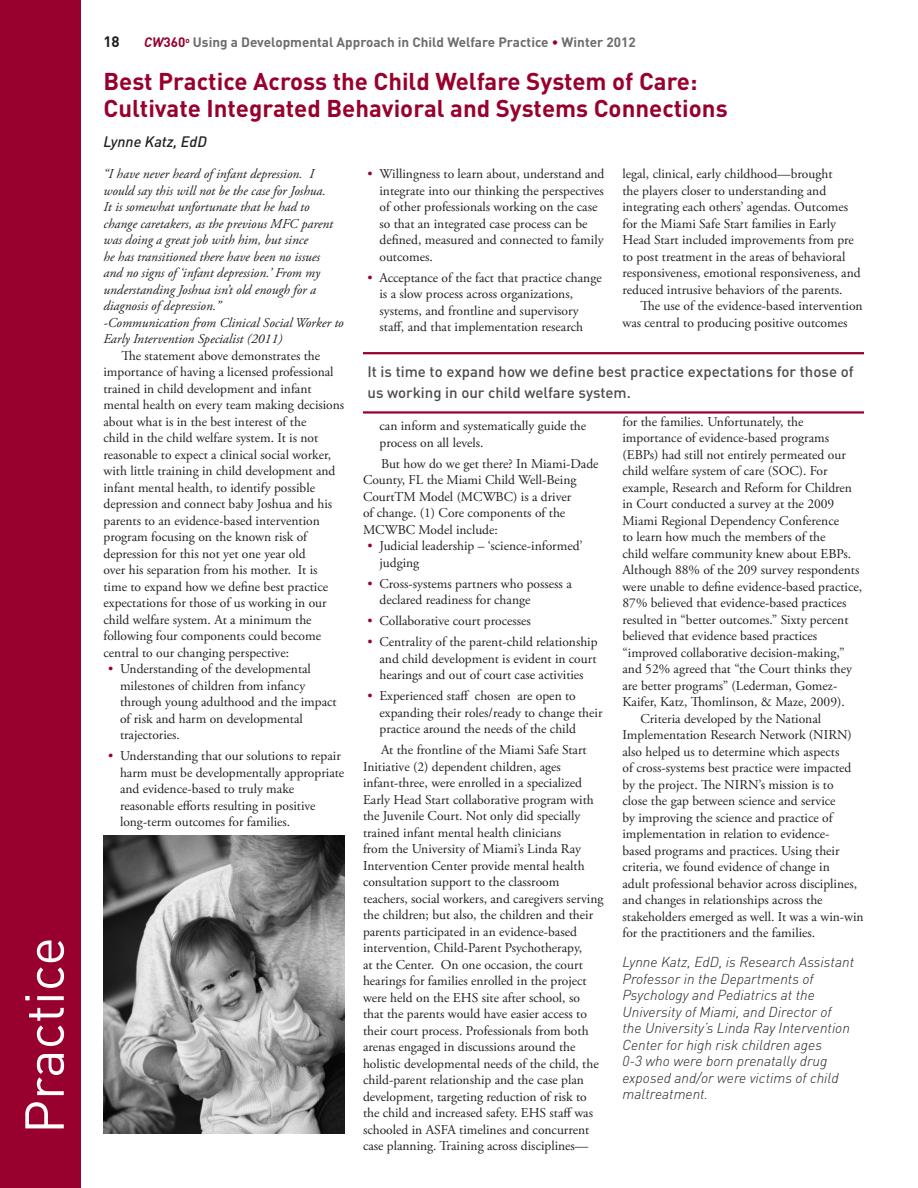
<style>
.page{position:relative;width:918px;height:1188px;background:#fff}
.page>*{position:absolute;margin:0;border:0;box-sizing:border-box;transform-origin:0 0}
.t1{font:54px "DINOT";color:#fff}
.t2{font:700 24px "DINOT";color:#98012d}
.pull_quote{font:500 15px/21px "DINOT";color:#4b4c4d}
.author{font:italic 500 15px "DINOT";color:#231f20}
.t3{font:700 15px "DINOT";color:#231f20}
.author_credit{font:italic 300 14.25px/16.5px "DINOT";color:#231f20}
.Body_text{font:13.5px/16.5px "Adobe Garamond Pro";color:#231f20}
.body_text_no_indent{font:italic 13.5px/16.5px "Adobe Garamond Pro";color:#231f20}
.t4{font:700 13.5px "DINOT";color:#6c6d70}
.s1{font-style:italic;color:#98012d}
.s2{color:#98012d}
</style>
<div class="page">
<div style="left:0;top:0;width:81px;height:1188px;background:#98012d"></div>
<hr style="left:363px;top:352px;width:501px;height:2px;background:#98012d">
<hr style="left:363px;top:411px;width:501px;height:3px;background:#98012d">
<img style="left:104px;top:835px;width:241px;height:299px">
<h1 class="t1" style="left:8px;top:1134px;width:198px;rotate:-90deg">Practice</h1>
<p class="t3" style="left:104px;top:32px;width:18px">18</p>
<p class="t4" style="left:144px;top:33px;width:493px"><span class="s1">CW</span><span class="s2">360</span><sup>o</sup> Using a Developmental Approach in Child Welfare Practice <span class="s2">•</span> Winter 2012</p>
<h1 class="t2" style="left:104px;top:65px;width:596px">Best Practice Across the Child Welfare System of Care:</h1>
<h1 class="t2" style="left:104px;top:92px;width:626px">Cultivate Integrated Behavioral and Systems Connections</h1>
<p class="author" style="left:104px;top:132px;width:105px">Lynne Katz, EdD</p>
<p class="body_text_no_indent" style="left:104px;top:166px;width:242px">“I have never heard of infant depression. I would say this will not be the case for Joshua.<br>It is somewhat unfortunate that he had to change caretakers, as the previous MFC parent was doing a great job with him, but since<br>he has transitioned there have been no issues<br>and no signs of ‘infant depression.’ From my understanding Joshua isn’t old enough for a diagnosis of depression.”<br>-Communication from Clinical Social Worker to Early Intervention Specialist (2011)</p>
<p class="Body_text" style="left:104px;top:348px;width:242px;text-indent:18px">The statement above demonstrates the importance of having a licensed professional trained in child development and infant mental health on every team making decisions about what is in the best interest of the<br>child in the child welfare system. It is not reasonable to expect a clinical social worker, with little training in child development and infant mental health, to identify possible depression and connect baby Joshua and his parents to an evidence-based intervention program focusing on the known risk of depression for this not yet one year old<br>over his separation from his mother. It is time to expand how we define best practice expectations for those of us working in our child welfare system. At a minimum the following four components could become central to our changing perspective:</p>
<p class="Body_text" style="left:120px;top:661px;width:218px;text-indent:-12px"><span class="s2">•</span> Understanding of the developmental milestones of children from infancy through young adulthood and the impact of risk and harm on developmental trajectories.</p>
<p class="Body_text" style="left:120px;top:748px;width:226px;text-indent:-12px"><span class="s2">•</span> Understanding that our solutions to repair harm must be developmentally appropriate and evidence-based to truly make reasonable efforts resulting in positive long-term outcomes for families.</p>
<p class="Body_text" style="left:380px;top:166px;width:227px;text-indent:-12px"><span class="s2">•</span> Willingness to learn about, understand and integrate into our thinking the perspectives of other professionals working on the case so that an integrated case process can be defined, measured and connected to family outcomes.</p>
<p class="Body_text" style="left:380px;top:270px;width:224px;text-indent:-12px"><span class="s2">•</span> Acceptance of the fact that practice change is a slow process across organizations, systems, and frontline and supervisory staff, and that implementation research</p>
<p class="Body_text" style="left:622px;top:166px;width:240px">legal, clinical, early childhood—brought<br>the players closer to understanding and integrating each others’ agendas. Outcomes for the Miami Safe Start families in Early Head Start included improvements from pre to post treatment in the areas of behavioral responsiveness, emotional responsiveness, and reduced intrusive behaviors of the parents.</p>
<p class="Body_text" style="left:622px;top:298px;width:242px;text-indent:18px">The use of the evidence-based intervention was central to producing positive outcomes</p>
<p class="pull_quote" style="left:368px;top:360px;width:488px">It is time to expand how we define best practice expectations for those of us working in our child welfare system.</p>
<p class="Body_text" style="left:622px;top:414px;width:241px">for the families. Unfortunately, the importance of evidence-based programs (EBPs) had still not entirely permeated our child welfare system of care (SOC). For example, Research and Reform for Children in Court conducted a survey at the 2009<br>Miami Regional Dependency Conference<br>to learn how much the members of the<br>child welfare community knew about EBPs.<br>Although 88% of the 209 survey respondents were unable to define evidence-based practice, 87% believed that evidence-based practices resulted in “better outcomes.” Sixty percent believed that evidence based practices “improved collaborative decision-making,” and 52% agreed that “the Court thinks they are better programs” (Lederman, Gomez-Kaifer, Katz, Thomlinson, &amp; Maze, 2009).</p>
<p class="Body_text" style="left:622px;top:711px;width:243px;text-indent:18px">Criteria developed by the National Implementation Research Network (NIRN) also helped us to determine which aspects<br>of cross-systems best practice were impacted by the project. The NIRN’s mission is to<br>close the gap between science and service<br>by improving the science and practice of implementation in relation to evidence-<br>based programs and practices. Using their criteria, we found evidence of change in<br>adult professional behavior across disciplines, and changes in relationships across the stakeholders emerged as well. It was a win-win for the practitioners and the families.</p>
<p class="author_credit" style="left:622px;top:953px;width:233px">Lynne Katz, EdD, is Research Assistant Professor in the Departments of Psychology and Pediatrics at the University of Miami, and Director of the University’s Linda Ray Intervention Center for high risk children ages<br>0-3 who were born prenatally drug exposed and/or were victims of child maltreatment.</p>
<p class="Body_text" style="left:380px;top:418px;width:208px">can inform and systematically guide the process on all levels.</p>
<p class="Body_text" style="left:363px;top:456px;width:237px;text-indent:18px">But how do we get there? In Miami-Dade County, FL the Miami Child Well-Being CourtTM Model (MCWBC) is a driver<br>of change. (1) Core components of the MCWBC Model include:</p>
<p class="Body_text" style="left:380px;top:538px;width:205px;text-indent:-12px"><span class="s2">•</span> Judicial leadership – ‘science-informed’ judging</p>
<p class="Body_text" style="left:380px;top:576px;width:194px;text-indent:-12px"><span class="s2">•</span> Cross-systems partners who possess a declared readiness for change</p>
<p class="Body_text" style="left:368px;top:613px;width:165px"><span class="s2">•</span> Collaborative court processes</p>
<p class="Body_text" style="left:380px;top:634px;width:220px;text-align:justify;text-indent:-12px"><span class="s2">•</span> Centrality of the parent-child relationship and child development is evident in court hearings and out of court case activities</p>
<p class="Body_text" style="left:380px;top:688px;width:224px;text-indent:-12px"><span class="s2">•</span> Experienced staff chosen are open to expanding their roles/ready to change their practice around the needs of the child</p>
<p class="Body_text" style="left:363px;top:742px;width:242px;text-indent:18px">At the frontline of the Miami Safe Start Initiative (2) dependent children, ages infant-three, were enrolled in a specialized Early Head Start collaborative program with the Juvenile Court. Not only did specially trained infant mental health clinicians<br>from the University of Miami’s Linda Ray Intervention Center provide mental health consultation support to the classroom teachers, social workers, and caregivers serving the children; but also, the children and their parents participated in an evidence-based intervention, Child-Parent Psychotherapy,<br>at the Center. On one occasion, the court hearings for families enrolled in the project were held on the EHS site after school, so that the parents would have easier access to their court process. Professionals from both arenas engaged in discussions around the holistic developmental needs of the child, the child-parent relationship and the case plan development, targeting reduction of risk to the child and increased safety. EHS staff was schooled in ASFA timelines and concurrent case planning. Training across disciplines—</p>
</div>
